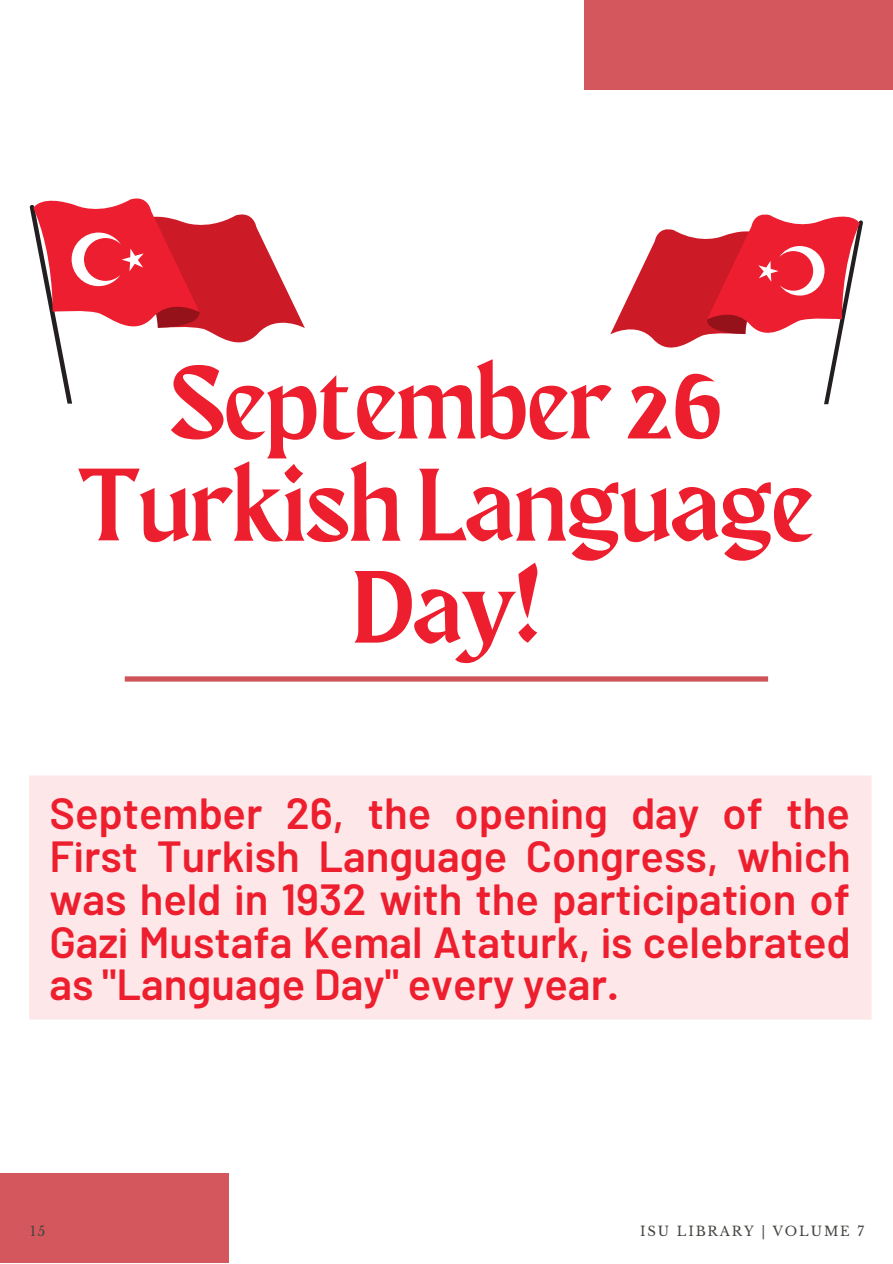
<style>
.page{position:relative;width:893px;height:1264px;background:#fff}
.page>*{position:absolute;margin:0;border:0;box-sizing:border-box;transform-origin:0 0}
.t1{font:102.9px/102.3px "Maragsa Display";color:#ed1e2e;text-align:center}
.t2{font:600 43.5px/42.8px "Barlow";color:#ed1e2e;text-align:justify}
.t3{font:13.2px "Libre Baskerville";letter-spacing:.14em;color:#444440}
</style>
<div class="page">
<div style="left:0;top:1173px;width:228px;height:89px;background:#d3575c"></div>
<div style="left:125px;top:676px;width:643px;height:5px;background:#d05359"></div>
<svg style="left:30px;top:198px;width:275px;height:205px"></svg>
<div style="left:584px;top:0;width:308px;height:90px;background:#d3575c"></div>
<svg style="left:610px;top:214px;width:252px;height:190px"></svg>
<div style="left:29px;top:775px;width:842px;height:244px;background:#fde7e8"></div>
<h1 class="t1" style="left:79px;top:359px;width:735px">September 26<br>Turkish Language<br>Day!</h1>
<p class="t2" style="left:49px;top:790px;width:802px">September 26, the opening day of the First Turkish Language Congress, which was held in 1932 with the participation of Gazi Mustafa Kemal Ataturk, is celebrated as "Language Day" every year.</p>
<p class="t3" style="left:30px;top:1223px;width:17px">15</p>
<p class="t3" style="left:640px;top:1223px;width:225px">ISU LIBRARY | VOLUME 7</p>
</div>
